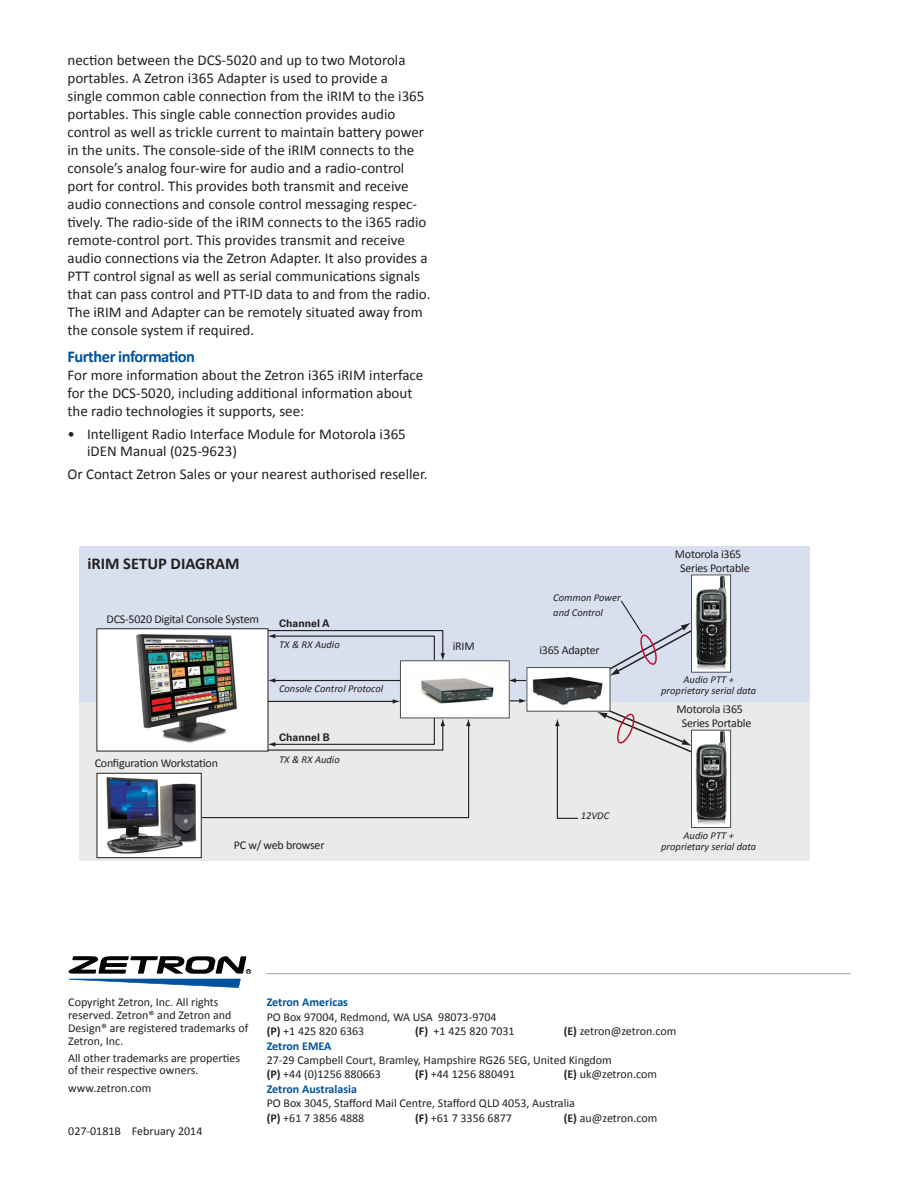
<style>
.page{position:relative;width:918px;height:1188px;background:#fff}
.page>*{position:absolute;margin:0;border:0;box-sizing:border-box;transform-origin:0 0}
.case_study_subhead{font:700 16.5px "Calibri";letter-spacing:-.03em;color:#01529a}
.App_Body_Header{font:700 16.5px "Calibri";color:#231f20}
.case_study_body{font:15px/18px "Calibri";color:#231f20}
.body_text_bullets{font:15px/16.5px "Calibri";color:#231f20}
.App_Bullet_Text{font:12px/14.4px "Calibri";color:#231f20}
.App_Bullet_Text-2{font:12px/13.5px "Calibri";letter-spacing:-.02em;color:#231f20}
.App_Bullet_Text-3{font:12px "Calibri";letter-spacing:-.025em;color:#231f20}
.App_Caption{font:italic 10.5px/10.5px "Calibri";color:#231f20;text-align:center}
.App_Caption-2{font:700 10.5px "Univers";color:#231f20}
.s1{font-weight:700;color:#01529a}
.s2{font-weight:700}
</style>
<div class="page">
<hr style="left:267px;top:973px;width:584px;height:1px;background:#9d9fa2">
<svg style="left:69px;top:956px;width:182px;height:32px"></svg>
<div style="left:79px;top:546px;width:731px;height:159px;background:#d8e0ef"></div>
<div style="left:79px;top:703px;width:730px;height:158px;background:#e9eaea"></div>
<svg style="left:268px;top:629px;width:177px;height:32px"></svg>
<svg style="left:555px;top:699px;width:153px;height:120px"></svg>
<svg style="left:177px;top:716px;width:294px;height:103px"></svg>
<div style="left:97px;top:773px;width:104px;height:85px;background:#fff"></div>
<img style="left:106px;top:777px;width:91px;height:77px">
<div style="left:97px;top:773px;width:105px;height:85px;border:1px solid #231f20"></div>
<svg style="left:268px;top:676px;width:132px;height:30px"></svg>
<img style="left:693px;top:577px;width:36px;height:23px">
<div style="left:691px;top:575px;width:40px;height:97px;border:1px solid #4b4c4d"></div>
<svg style="left:610px;top:600px;width:120px;height:76px"></svg>
<img style="left:693px;top:732px;width:36px;height:94px">
<div style="left:691px;top:730px;width:40px;height:98px;border:1px solid #4b4c4d"></div>
<hr style="left:515px;top:680px;width:92px;height:1px;background:#231f20">
<svg style="left:509px;top:678px;width:7px;height:5px"></svg>
<div style="left:527px;top:668px;width:83px;height:43px;background:#fff"></div>
<img style="left:532px;top:677px;width:71px;height:28px">
<div style="left:527px;top:667px;width:83px;height:44px;border:1px solid #4b4c4d"></div>
<hr style="left:428px;top:700px;width:92px;height:1px;background:#231f20">
<svg style="left:519px;top:699px;width:8px;height:4px"></svg>
<img style="left:402px;top:663px;width:105px;height:53px">
<div style="left:97px;top:629px;width:171px;height:122px;background:#fff"></div>
<img style="left:136px;top:634px;width:101px;height:109px">
<p class="case_study_body" style="left:68px;top:51px;width:365px">nection between the DCS-5020 and up to two Motorola portables. A Zetron i365 Adapter is used to provide a<br>single common cable connection from the iRIM to the i365 portables. This single cable connection provides audio control as well as trickle current to maintain battery power in the units. The console-side of the iRIM connects to the console’s analog four-wire for audio and a radio-control port for control. This provides both transmit and receive audio connections and console control messaging respec&shy;tively. The radio-side of the iRIM connects to the i365 radio remote-control port. This provides transmit and receive audio connections via the Zetron Adapter. It also provides a PTT control signal as well as serial communications signals that can pass control and PTT-ID data to and from the radio.<br>The iRIM and Adapter can be remotely situated away from the console system if required.</p>
<p class="case_study_subhead" style="left:68px;top:346px;width:129px">Further information</p>
<p class="case_study_body" style="left:68px;top:365px;width:357px">For more information about the Zetron i365 iRIM interface for the DCS-5020, including additional information about the radio technologies it supports, see:</p>
<p class="body_text_bullets" style="left:87px;top:425px;width:320px;text-indent:-20px">• Intelligent Radio Interface Module for Motorola i365 iDEN Manual (025-9623)</p>
<p class="case_study_body" style="left:68px;top:464px;width:362px">Or Contact Zetron Sales or your nearest authorised reseller.</p>
<p class="App_Body_Header" style="left:87px;top:553px;width:154px">iRIM SETUP DIAGRAM</p>
<p class="App_Bullet_Text-2" style="left:107px;top:612px;width:154px">DCS-5020 Digital Console System</p>
<p class="App_Bullet_Text-3" style="left:95px;top:756px;width:125px">Configuration Workstation</p>
<p class="App_Caption-2" style="left:279px;top:617px;width:52px">Channel A</p>
<p class="App_Caption" style="left:279px;top:639px;width:62px">TX &amp; RX Audio</p>
<p class="App_Caption" style="left:279px;top:683px;width:106px">Console Control Protocol</p>
<p class="App_Caption-2" style="left:279px;top:731px;width:52px">Channel B</p>
<p class="App_Caption" style="left:279px;top:754px;width:62px">TX &amp; RX Audio</p>
<p class="App_Bullet_Text-2" style="left:234px;top:837px;width:92px">PC w/ web browser</p>
<p class="App_Bullet_Text" style="left:453px;top:638px;width:23px">iRIM</p>
<p class="App_Caption" style="left:553px;top:589px;width:69px;line-height:15px;text-align:left">Common Power and Control</p>
<p class="App_Bullet_Text-2" style="left:539px;top:643px;width:62px">i365 Adapter</p>
<p class="App_Caption" style="left:581px;top:810px;width:30px">12VDC</p>
<p class="App_Bullet_Text-2" style="left:680px;top:547px;width:71px;text-indent:-5px">Motorola i365<br>Series Portable</p>
<p class="App_Caption" style="left:661px;top:674px;width:97px">Audio PTT + proprietary serial data</p>
<p class="App_Bullet_Text-2" style="left:682px;top:702px;width:71px;text-indent:-5px">Motorola i365<br>Series Portable</p>
<p class="App_Caption" style="left:661px;top:830px;width:97px">Audio PTT + proprietary serial data</p>
<p class="App_Bullet_Text" style="left:68px;top:995px;width:182px;line-height:12.8px">Copyright Zetron, Inc. All rights reserved. Zetron® and Zetron and<br>Design® are registered trademarks of<br>Zetron, Inc.</p>
<p class="App_Bullet_Text" style="left:68px;top:1051px;width:173px;line-height:12.8px">All other trademarks are properties of their respective owners.</p>
<p class="App_Bullet_Text" style="left:68px;top:1080px;width:85px">www.zetron.com</p>
<p class="App_Bullet_Text" style="left:68px;top:1123px;width:136px">027-0181B February 2014</p>
<p class="App_Bullet_Text" style="left:267px;top:995px;width:232px"><span class="s1">Zetron Americas<br></span>PO Box 97004, Redmond, WA USA 98073-9704 <span class="s2">(P)</span> +1 425 820 6363</p>
<p class="App_Bullet_Text" style="left:415px;top:1023px;width:101px"><span class="s2">(F)</span> +1 425 820 7031</p>
<p class="App_Bullet_Text" style="left:564px;top:1023px;width:114px"><span class="s2">(E)</span> zetron@zetron.com</p>
<p class="App_Bullet_Text" style="left:267px;top:1038px;width:347px"><span class="s1">Zetron EMEA<br></span>27-29 Campbell Court, Bramley, Hampshire RG26 5EG, United Kingdom <span class="s2">(P)</span> +44 (0)1256 880663</p>
<p class="App_Bullet_Text" style="left:415px;top:1067px;width:102px"><span class="s2">(F)</span> +44 1256 880491</p>
<p class="App_Bullet_Text" style="left:564px;top:1067px;width:95px"><span class="s2">(E)</span> uk@zetron.com</p>
<p class="App_Bullet_Text" style="left:267px;top:1081px;width:310px"><span class="s1">Zetron Australasia<br></span>PO Box 3045, Stafford Mail Centre, Stafford QLD 4053, Australia <span class="s2">(P)</span> +61 7 3856 4888</p>
<p class="App_Bullet_Text" style="left:415px;top:1110px;width:98px"><span class="s2">(F)</span> +61 7 3356 6877</p>
<p class="App_Bullet_Text" style="left:564px;top:1110px;width:95px"><span class="s2">(E)</span> au@zetron.com</p>
</div>
